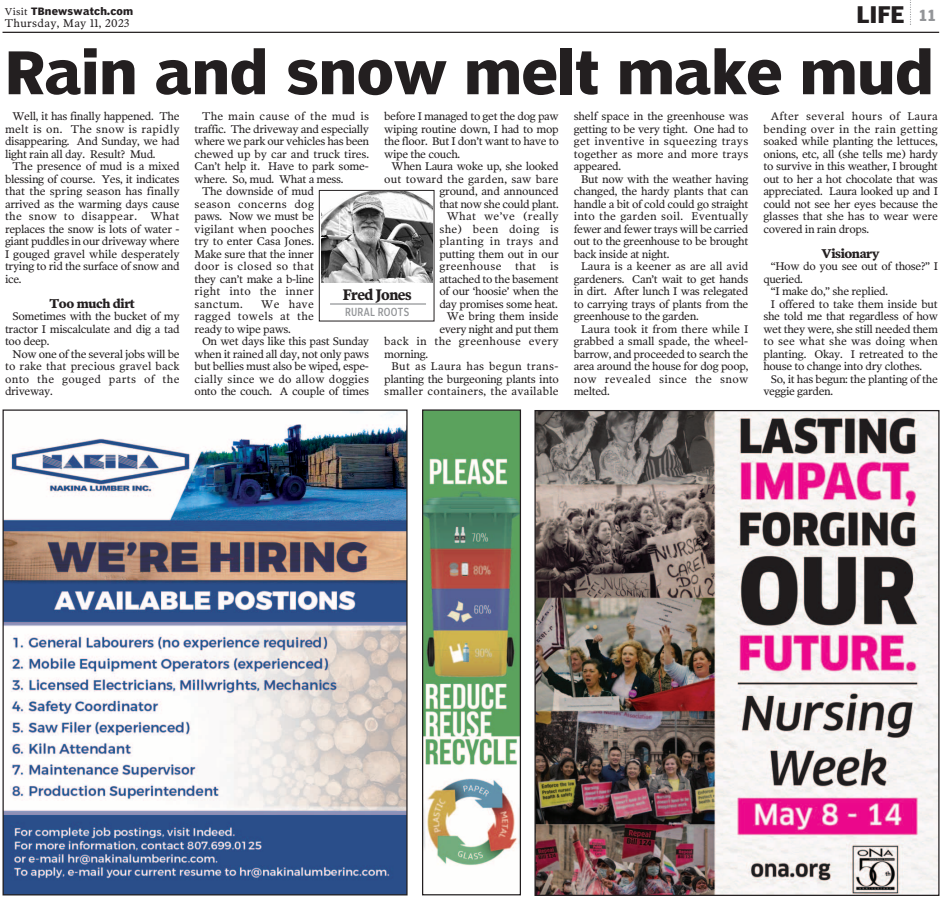
<style>
.page{position:relative;width:943px;height:900px;background:#fff}
.page>*{position:absolute;margin:0;border:0;box-sizing:border-box;transform-origin:0 0}
.t1{font:700 57.5px "Poynter Agate";color:#231f20}
.t2{font:700 22.5px "Poynter Agate";color:#231f20}
.t3{font:700 15px "Poynter Oldstyle Text";letter-spacing:-.04em;color:#231f20;scale:.92 1}
.t4{font:700 15px "Poynter Agate";color:#939598}
.t5{font:700 12.5px "Poynter Oldstyle Text";letter-spacing:-.03em;color:#231f20}
.t6{font:11.25px/12.5px "Poynter Oldstyle Text";letter-spacing:-.03em;color:#231f20;text-align:justify}
.t7{font:11.25px "Poynter Oldstyle Text";letter-spacing:.03em;color:#231f20}
.t8{font:11px "Poynter Agate Comp One";letter-spacing:.03em;color:#939598;scale:.92 1}
.t9{font:700 10px "Poynter Agate";letter-spacing:.03em;color:#231f20}
.s1{font-family:"Poynter Oldstyle Text";font-weight:400}
</style>
<div class="page">
<svg style="left:910px;top:0;width:1px;height:25px"></svg>
<hr style="left:3px;top:32px;width:936px;height:1px;background:#231f20">
<img style="left:5px;top:411px;width:401px;height:482px">
<img style="left:424px;top:411px;width:95px;height:455px">
<div style="left:422px;top:409px;width:99px;height:486px;border:1px solid #231f20"></div>
<img style="left:536px;top:412px;width:401px;height:482px">
<div style="left:319px;top:190px;width:115px;height:131px;border:1px solid #231f20"></div>
<hr style="left:330px;top:303px;width:96px;height:2px;background:#939598">
<img style="left:322px;top:191px;width:111px;height:92px">
<p class="t9" style="left:5px;top:5px;width:130px"><span class="s1">Visit</span> TBnewswatch.com</p>
<p class="t7" style="left:5px;top:16px;width:126px">Thursday, May 11, 2023</p>
<p class="t2" style="left:856px;top:2px;width:49px">LIFE</p>
<p class="t4" style="left:919px;top:8px;width:19px">11</p>
<p class="t1" style="left:5px;top:41px;width:930px">Rain and snow melt make mud</p>
<p class="t6" style="left:5px;top:110px;width:176px;text-indent:7px">Well, it has finally happened. The melt is on. The snow is rapidly disappearing. And Sunday, we had light rain all day. Result? Mud.</p>
<p class="t6" style="left:5px;top:160px;width:176px;text-indent:7px">The presence of mud is a mixed blessing of course. Yes, it indicates that the spring season has finally arrived as the warming days cause the snow to disappear. What replaces the snow is lots of water - giant puddles in our driveway where I gouged gravel while desperately trying to rid the surface of snow and ice.</p>
<p class="t5" style="left:50px;top:296px;width:87px">Too much dirt</p>
<p class="t6" style="left:5px;top:310px;width:176px;text-indent:7px">Sometimes with the bucket of my tractor I miscalculate and dig a tad too deep.</p>
<p class="t6" style="left:5px;top:347px;width:176px;text-indent:7px">Now one of the several jobs will be to rake that precious gravel back onto the gouged parts of the driveway.</p>
<p class="t6" style="left:195px;top:110px;width:176px;text-indent:7px">The main cause of the mud is traffic. The driveway and especially where we park our vehicles has been chewed up by car and truck tires.<br>Can’t help it. Have to park some&shy;where. So, mud. What a mess.</p>
<p class="t6" style="left:195px;top:185px;width:121px;text-indent:7px">The downside of mud season concerns dog paws. Now we must be vigilant when pooches try to enter Casa Jones.<br>Make sure that the inner door is closed so that they can’t make a b-line right into the inner sanctum.</p>
<p class="t6" style="left:384px;top:110px;width:176px">before I managed to get the dog paw wiping routine down, I had to mop the floor. But I don’t want to have to wipe the couch.</p>
<p class="t6" style="left:384px;top:160px;width:176px;text-align:right">When Laura woke up, she looked out toward the garden, saw bare ground, and announced<br>that now she could plant.</p>
<p class="t6" style="left:439px;top:210px;width:121px;text-indent:7px">What we’ve (really she) been doing is planting in trays and putting them out in our greenhouse that is attached to the basement of our ‘hoosie’ when the day promises some heat.</p>
<p class="t6" style="left:447px;top:310px;width:113px">We bring them inside</p>
<p class="t6" style="left:439px;top:322px;width:121px">every night and put them</p>
<p class="t7" style="left:384px;top:334px;width:176px">back in the greenhouse every</p>
<p class="t6" style="left:384px;top:347px;width:45px">morning.</p>
<p class="t6" style="left:384px;top:360px;width:176px;text-indent:7px">But as Laura has begun trans&shy;planting the burgeoning plants into smaller containers, the available</p>
<p class="t3" style="left:343px;top:286px;width:76px">Fred Jones</p>
<p class="t8" style="left:345px;top:308px;width:71px">RURAL ROOTS</p>
<p class="t6" style="left:195px;top:297px;width:121px;text-indent:67px">We have ragged towels at the ready to wipe paws.</p>
<p class="t6" style="left:195px;top:335px;width:176px;text-indent:7px">On wet days like this past Sunday when it rained all day, not only paws but bellies must also be wiped, espe&shy;cially since we do allow doggies onto the couch. A couple of times</p>
<p class="t6" style="left:574px;top:110px;width:176px">shelf space in the greenhouse was getting to be very tight. One had to get inventive in squeezing trays together as more and more trays appeared.</p>
<p class="t6" style="left:574px;top:172px;width:176px;text-indent:7px">But now with the weather having changed, the hardy plants that can handle a bit of cold could go straight into the garden soil. Eventually fewer and fewer trays will be carried out to the greenhouse to be brought back inside at night.</p>
<p class="t6" style="left:574px;top:260px;width:176px;text-indent:7px">Laura is a keener as are all avid gardeners. Can’t wait to get hands in dirt. After lunch I was relegated to carrying trays of plants from the greenhouse to the garden.</p>
<p class="t6" style="left:574px;top:322px;width:176px;text-indent:7px">Laura took it from there while I grabbed a small spade, the wheel&shy;barrow, and proceeded to search the area around the house for dog poop, now revealed since the snow melted.</p>
<p class="t6" style="left:763px;top:110px;width:176px;text-indent:7px">After several hours of Laura bending over in the rain getting soaked while planting the lettuces, onions, etc, all (she tells me) hardy to survive in this weather, I brought out to her a hot chocolate that was appreciated. Laura looked up and I could not see her eyes because the glasses that she has to wear were covered in rain drops.</p>
<p class="t5" style="left:821px;top:246px;width:60px">Visionary</p>
<p class="t6" style="left:763px;top:260px;width:176px;text-indent:7px">“How do you see out of those?” I queried.</p>
<p class="t6" style="left:771px;top:285px;width:119px">“I make do,” she replied.</p>
<p class="t6" style="left:763px;top:297px;width:176px;text-indent:7px">I offered to take them inside but she told me that regardless of how wet they were, she still needed them to see what she was doing when planting. Okay. I retreated to the house to change into dry clothes.</p>
<p class="t6" style="left:763px;top:372px;width:176px;text-indent:7px">So, it has begun: the planting of the veggie garden.</p>
</div>
